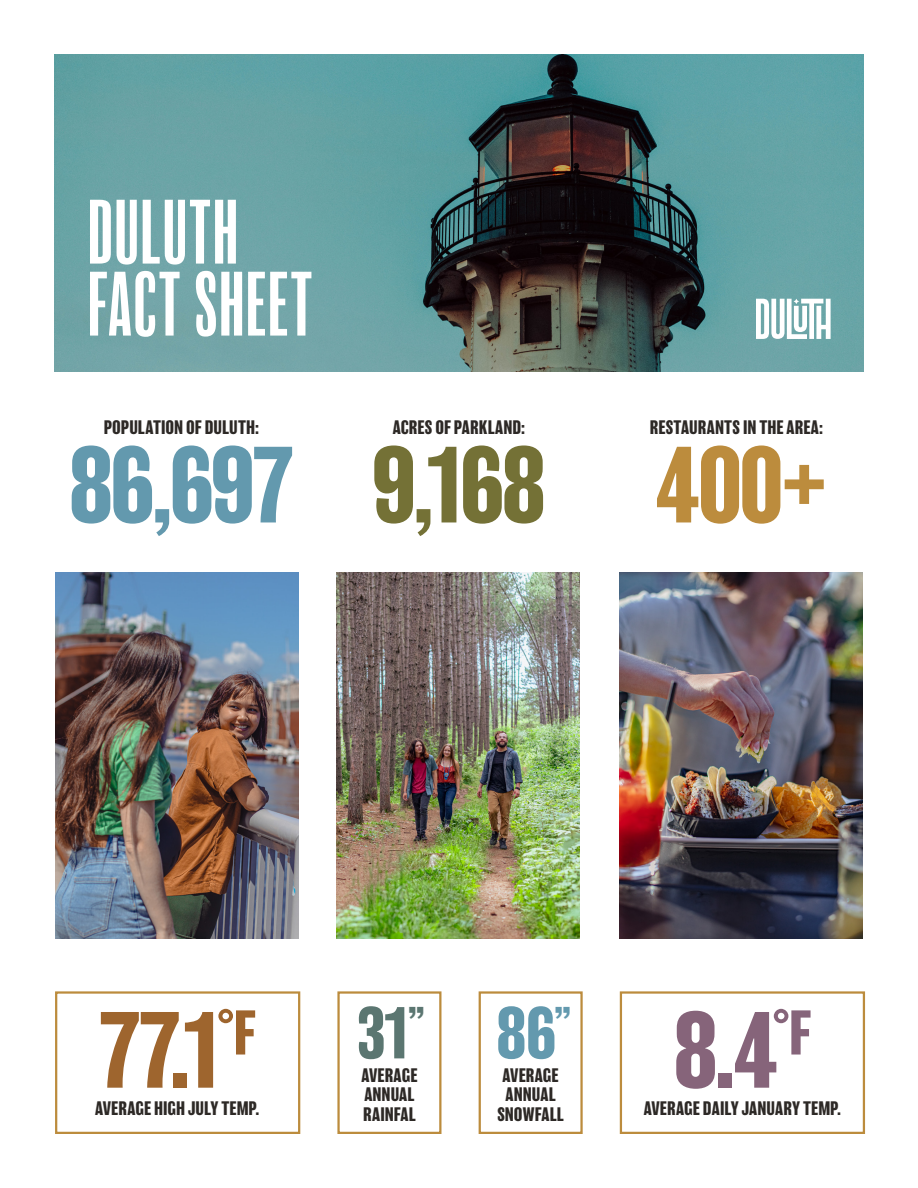
<style>
.page{position:relative;width:918px;height:1188px;background:#fff}
.page>*{position:absolute;margin:0;border:0;box-sizing:border-box;transform-origin:0 0}
.t1{font:700 99.6px "Balboa";color:#6399ae}
.t2{font:700 99.6px "Balboa";color:#9e652e}
.t3{font:700 99.6px "Balboa";color:#747136}
.t4{font:700 99.6px "Balboa";color:#86647a}
.t5{font:700 99.6px "Balboa";color:#bc8c3d}
.t6{font:extra-condensed 84px "Balboa";letter-spacing:.02em;color:#fff}
.t7{font:700 67.5px "Balboa";color:#5b7671}
.t8{font:700 67.5px "Balboa";color:#6399ae}
.t9{font:700 44.25px "Balboa";color:#5b7671}
.t10{font:700 44.25px "Balboa";color:#6399ae}
.t11{font:700 18px/19.5px "Balboa";letter-spacing:.005em;color:#2d2926}
</style>
<div class="page">
<img style="left:54px;top:54px;width:810px;height:318px">
<svg style="left:756px;top:299px;width:75px;height:40px"></svg>
<img style="left:55px;top:572px;width:243px;height:366px">
<img style="left:336px;top:572px;width:243px;height:367px">
<img style="left:620px;top:572px;width:243px;height:367px">
<div style="left:55px;top:991px;width:245px;height:143px;border:2px solid #bc8c3d"></div>
<div style="left:337px;top:991px;width:104px;height:143px;border:2px solid #bc8c3d"></div>
<div style="left:479px;top:991px;width:104px;height:143px;border:2px solid #bc8c3d"></div>
<div style="left:620px;top:991px;width:245px;height:143px;border:2px solid #bc8c3d"></div>
<p class="t6" style="left:87px;top:186px;width:152px">DULUTH</p>
<p class="t6" style="left:87px;top:258px;width:226px">FACT SHEET</p>
<p class="t11" style="left:104px;top:417px;width:157px">POPULATION OF DULUTH:</p>
<p class="t1" style="left:69px;top:428px;width:226px">86,697</p>
<p class="t11" style="left:393px;top:417px;width:134px">ACRES OF PARKLAND:</p>
<p class="t3" style="left:372px;top:428px;width:175px">9,168</p>
<p class="t11" style="left:650px;top:417px;width:175px">RESTAURANTS IN THE AREA:</p>
<p class="t5" style="left:656px;top:428px;width:175px">400+</p>
<p class="t2" style="left:99px;top:994px;width:158px">77.1<sup>°F</sup></p>
<p class="t7" style="left:357px;top:995px;width:56px">31</p>
<p class="t8" style="left:496px;top:995px;width:61px">86</p>
<p class="t4" style="left:674px;top:994px;width:139px">8.4<sup>°F</sup></p>
<p class="t9" style="left:407px;top:999px;width:19px">”</p>
<p class="t10" style="left:553px;top:999px;width:19px">”</p>
<p class="t11" style="left:361px;top:1065px;width:58px">AVERAGE<br>ANNUAL</p>
<p class="t11" style="left:363px;top:1104px;width:54px">RAINFAL</p>
<p class="t11" style="left:503px;top:1065px;width:58px">AVERAGE<br>ANNUAL</p>
<p class="t11" style="left:497px;top:1104px;width:68px">SNOWFALL</p>
<p class="t11" style="left:644px;top:1098px;width:199px">AVERAGE DAILY JANUARY TEMP.</p>
<p class="t11" style="left:95px;top:1098px;width:166px">AVERAGE HIGH JULY TEMP.</p>
</div>
